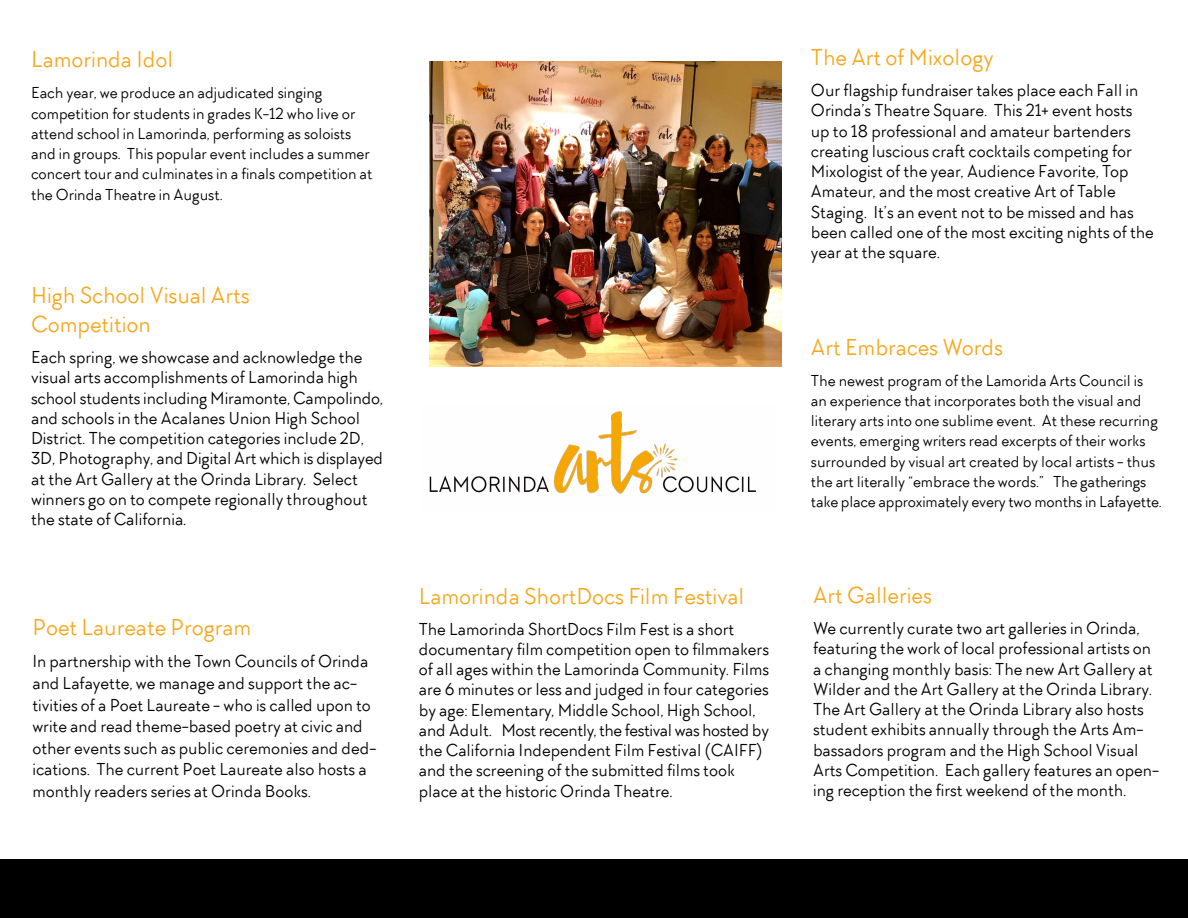
<style>
.page{position:relative;width:1188px;height:918px;background:#fff}
.page>*{position:absolute;margin:0;border:0;box-sizing:border-box;transform-origin:0 0}
.t1{font:24px/28.8px "TT Chocolates";color:#f5a81d}
.t2{font:18px/20.2px "TT Chocolates";color:#000}
.t3{font:16.5px/20.2px "TT Chocolates";color:#000}
</style>
<div class="page">
<div style="left:0;top:859px;width:1188px;height:59px;background:#000"></div>
<img style="left:429px;top:411px;width:327px;height:83px">
<img style="left:430px;top:62px;width:352px;height:304px">
<h1 class="t1" style="left:31px;top:45px;width:144px">Lamorinda Idol</h1>
<p class="t3" style="left:31px;top:83px;width:343px">Each year, we produce an adjudicated singing competition for students in grades K-12 who live or attend school in Lamorinda, performing as soloists and in groups. This popular event includes a summer concert tour and culminates in a finals competition at the Orinda Theatre in August.</p>
<h1 class="t1" style="left:31px;top:281px;width:220px">High School Visual Arts<br>Competition</h1>
<p class="t2" style="left:31px;top:347px;width:354px">Each spring, we showcase and acknowledge the visual arts accomplishments of Lamorinda high school students including Miramonte, Campolindo, and schools in the Acalanes Union High School District. The competition categories include 2D, 3D, Photography, and Digital Art which is displayed at the Art Gallery at the Orinda Library. Select winners go on to compete regionally throughout the state of California.</p>
<h1 class="t1" style="left:32px;top:613px;width:221px">Poet Laureate Program</h1>
<p class="t2" style="left:32px;top:651px;width:345px;line-height:21.6px">In partnership with the Town Councils of Orinda and Lafayette, we manage and support the ac&shy;tivities of a Poet Laureate - who is called upon to write and read theme-based poetry at civic and other events such as public ceremonies and ded&shy;ications. The current Poet Laureate also hosts a monthly readers series at Orinda Books.</p>
<h1 class="t1" style="left:419px;top:581px;width:327px">Lamorinda ShortDocs Film Festival</h1>
<p class="t2" style="left:419px;top:619px;width:352px">The Lamorinda ShortDocs Film Fest is a short documentary film competition open to filmmakers of all ages within the Lamorinda Community. Films are 6 minutes or less and judged in four categories by age: Elementary, Middle School, High School, and Adult. Most recently, the festival was hosted by the California Independent Film Festival (CAIFF) and the screening of the submitted films took place at the historic Orinda Theatre.</p>
<h1 class="t1" style="left:811px;top:43px;width:184px">The Art of Mixology</h1>
<p class="t2" style="left:811px;top:80px;width:344px">Our flagship fundraiser takes place each Fall in Orinda’s Theatre Square. This 21+ event hosts up to 18 professional and amateur bartenders creating luscious craft cocktails competing for Mixologist of the year, Audience Favorite, Top Amateur, and the most creative Art of Table Staging. It’s an event not to be missed and has been called one of the most exciting nights of the year at the square.</p>
<h1 class="t1" style="left:811px;top:332px;width:193px">Art Embraces Words</h1>
<p class="t3" style="left:811px;top:370px;width:352px">The newest program of the Lamorida Arts Council is an experience that incorporates both the visual and literary arts into one sublime event. At these recurring events, emerging writers read excerpts of their works surrounded by visual art created by local artists - thus the art literally “embrace the words.” The gatherings take place approximately every two months in Lafayette.</p>
<h1 class="t1" style="left:813px;top:581px;width:120px">Art Galleries</h1>
<p class="t2" style="left:813px;top:618px;width:347px">We currently curate two art galleries in Orinda, featuring the work of local professional artists on a changing monthly basis: The new Art Gallery at Wilder and the Art Gallery at the Orinda Library.<br>The Art Gallery at the Orinda Library also hosts student exhibits annually through the Arts Am&shy;bassadors program and the High School Visual Arts Competition. Each gallery features an open&shy;ing reception the first weekend of the month.</p>
</div>
